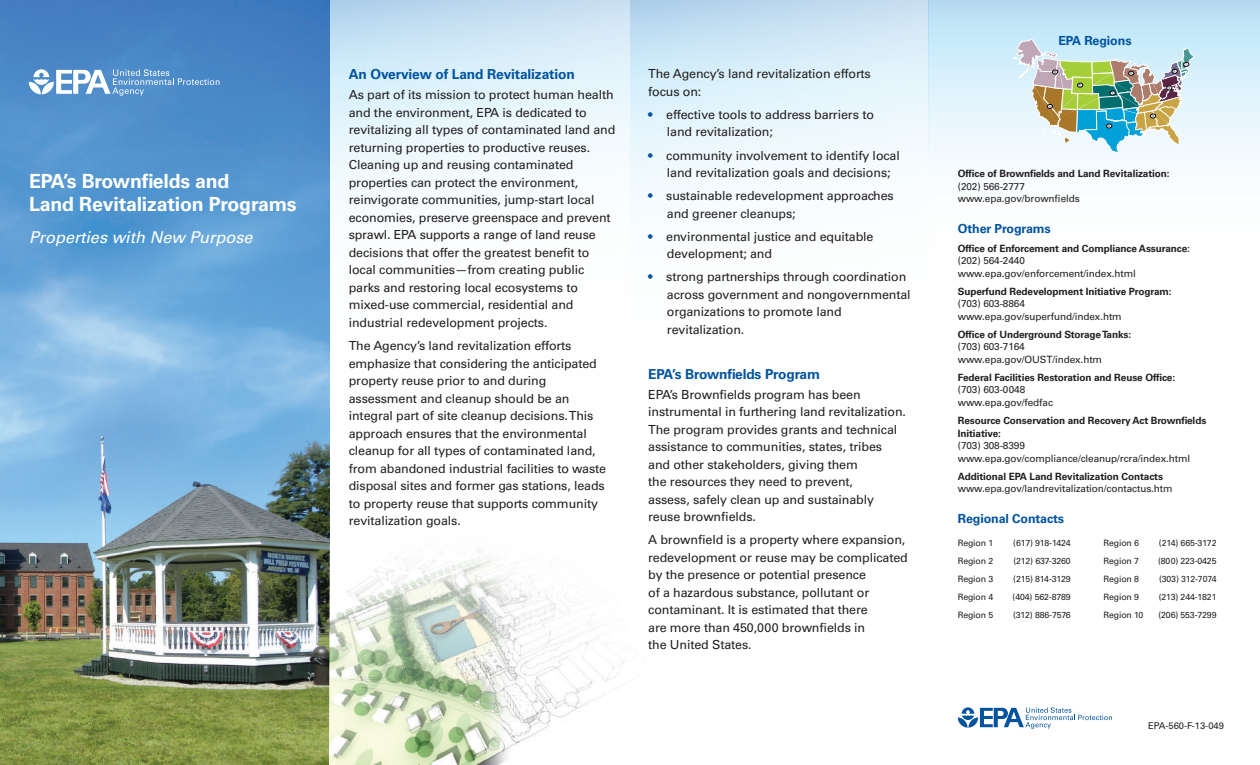
<style>
.page{position:relative;width:1260px;height:765px;background:#fff}
.page>*{position:absolute;margin:0;border:0;box-sizing:border-box;transform-origin:0 0}
.t1{font:700 19.5px/23.5px "Univers LT Std";letter-spacing:-.01em;color:#fff}
.t2{font:italic 16.25px "Univers LT Std";color:#fff}
.t3{font:700 13.75px "Univers LT Std";letter-spacing:-.01em;color:#0153a0}
.t4{font:12.5px/17.5px "Univers LT Std";letter-spacing:-.01em;color:#231f20}
.t5{font:700 12.5px "Univers LT Std";letter-spacing:-.01em;color:#0153a0}
.t6{font:12.5px "Univers LT Std";color:#0153a0}
.t7{font:10px/12.5px "Univers LT Std";letter-spacing:-.01em;color:#231f20}
.t8{font:700 10px/12.5px "Univers LT Std";letter-spacing:-.01em;color:#231f20}
.t9{font:9.38px "Univers LT Std";color:#231f20}
.t10{font:8.75px "Univers LT Std";letter-spacing:-.015em;color:#231f20}
</style>
<div class="page">
<svg style="left:329px;top:0;width:301px;height:531px"></svg>
<svg style="left:630px;top:0;width:299px;height:202px"></svg>
<svg style="left:929px;top:0;width:331px;height:719px"></svg>
<img style="left:0;top:0;width:329px;height:765px">
<svg style="left:29px;top:69px;width:191px;height:27px"></svg>
<img style="left:329px;top:531px;width:296px;height:234px">
<svg style="left:958px;top:707px;width:154px;height:22px"></svg>
<svg style="left:1014px;top:39px;width:180px;height:114px"></svg>
<h1 class="t1" style="left:29px;top:169px;width:269px">EPA’s Brownfields and<br>Land Revitalization Programs</h1>
<h2 class="t2" style="left:29px;top:227px;width:225px">Properties with New Purpose</h2>
<p class="t3" style="left:349px;top:66px;width:227px">An Overview of Land Revitalization</p>
<p class="t4" style="left:349px;top:86px;width:268px">As part of its mission to protect human health and the environment, EPA is dedicated to revitalizing all types of contaminated land and returning properties to productive reuses.<br>Cleaning up and reusing contaminated properties can protect the environment, reinvigorate communities, jump-start local economies, preserve greenspace and prevent sprawl. EPA supports a range of land reuse decisions that offer the greatest benefit to local communities—from creating public parks and restoring local ecosystems to mixed-use commercial, residential and industrial redevelopment projects.</p>
<p class="t4" style="left:349px;top:337px;width:259px">The Agency’s land revitalization efforts emphasize that considering the anticipated property reuse prior to and during assessment and cleanup should be an integral part of site cleanup decisions. This approach ensures that the environmental cleanup for all types of contaminated land, from abandoned industrial facilities to waste disposal sites and former gas stations, leads to property reuse that supports community revitalization goals.</p>
<p class="t4" style="left:648px;top:65px;width:224px">The Agency’s land revitalization efforts focus on:</p>
<p class="t6" style="left:648px;top:107px;width:6px">•</p>
<p class="t6" style="left:648px;top:148px;width:6px">•</p>
<p class="t6" style="left:648px;top:188px;width:6px">•</p>
<p class="t6" style="left:648px;top:229px;width:6px">•</p>
<p class="t6" style="left:648px;top:270px;width:6px">•</p>
<p class="t4" style="left:666px;top:106px;width:209px">effective tools to address barriers to land revitalization;</p>
<p class="t4" style="left:666px;top:146px;width:235px">community involvement to identify local land revitalization goals and decisions;</p>
<p class="t4" style="left:666px;top:187px;width:229px">sustainable redevelopment approaches and greener cleanups;</p>
<p class="t4" style="left:666px;top:228px;width:209px">environmental justice and equitable development; and</p>
<p class="t4" style="left:666px;top:268px;width:246px">strong partnerships through coordination across government and nongovernmental organizations to promote land revitalization.</p>
<p class="t3" style="left:648px;top:366px;width:173px">EPA’s Brownfields Program</p>
<p class="t4" style="left:648px;top:386px;width:259px">EPA’s Brownfields program has been instrumental in furthering land revitalization.<br>The program provides grants and technical assistance to communities, states, tribes and other stakeholders, giving them<br>the resources they need to prevent,<br>assess, safely clean up and sustainably reuse brownfields.</p>
<p class="t4" style="left:648px;top:531px;width:261px">A brownfield is a property where expansion, redevelopment or reuse may be complicated by the presence or potential presence<br>of a hazardous substance, pollutant or contaminant. It is estimated that there<br>are more than 450,000 brownfields in<br>the United States.</p>
<p class="t5" style="left:1058px;top:33px;width:75px">EPA Regions</p>
<p class="t8" style="left:958px;top:168px;width:213px">Office of Brownfields and Land Revitalization:</p>
<p class="t7" style="left:958px;top:180px;width:123px">(202) 566-2777 www.epa.gov/brownfields</p>
<p class="t5" style="left:958px;top:222px;width:94px">Other Programs</p>
<p class="t8" style="left:958px;top:242px;width:234px">Office of Enforcement and Compliance Assurance:</p>
<p class="t7" style="left:958px;top:254px;width:180px">(202) 564-2440 www.epa.gov/enforcement/index.html</p>
<p class="t8" style="left:958px;top:285px;width:215px">Superfund Redevelopment Initiative Program:</p>
<p class="t7" style="left:958px;top:297px;width:165px">(703) 603-8864 www.epa.gov/superfund/index.htm</p>
<p class="t8" style="left:958px;top:328px;width:175px">Office of Underground Storage Tanks:</p>
<p class="t7" style="left:958px;top:341px;width:146px">(703) 603-7164 www.epa.gov/OUST/index.htm</p>
<p class="t8" style="left:958px;top:371px;width:219px">Federal Facilities Restoration and Reuse Office:</p>
<p class="t7" style="left:958px;top:384px;width:97px">(703) 603-0048 www.epa.gov/fedfac</p>
<p class="t8" style="left:958px;top:414px;width:250px">Resource Conservation and Recovery Act Brownfields<br>Initiative:</p>
<p class="t7" style="left:958px;top:439px;width:234px">(703) 308-8399 www.epa.gov/compliance/cleanup/rcra/index.html</p>
<p class="t8" style="left:958px;top:470px;width:207px">Additional EPA Land Revitalization Contacts</p>
<p class="t7" style="left:958px;top:482px;width:216px">www.epa.gov/landrevitalization/contactus.htm</p>
<p class="t5" style="left:958px;top:512px;width:108px">Regional Contacts</p>
<p class="t10" style="left:958px;top:538px;width:37px">Region 1</p>
<p class="t10" style="left:1013px;top:538px;width:59px">(617) 918-1424</p>
<p class="t10" style="left:958px;top:556px;width:37px">Region 2</p>
<p class="t10" style="left:1013px;top:556px;width:59px">(212) 637-3260</p>
<p class="t10" style="left:958px;top:574px;width:37px">Region 3</p>
<p class="t10" style="left:1013px;top:574px;width:59px">(215) 814-3129</p>
<p class="t10" style="left:958px;top:592px;width:37px">Region 4</p>
<p class="t10" style="left:1013px;top:592px;width:60px">(404) 562-8789</p>
<p class="t10" style="left:958px;top:610px;width:37px">Region 5</p>
<p class="t10" style="left:1013px;top:610px;width:59px">(312) 886-7576</p>
<p class="t10" style="left:1104px;top:538px;width:37px">Region 6</p>
<p class="t10" style="left:1159px;top:538px;width:59px">(214) 665-3172</p>
<p class="t10" style="left:1104px;top:556px;width:37px">Region 7</p>
<p class="t10" style="left:1158px;top:556px;width:60px">(800) 223-0425</p>
<p class="t10" style="left:1104px;top:574px;width:37px">Region 8</p>
<p class="t10" style="left:1159px;top:574px;width:59px">(303) 312-7074</p>
<p class="t10" style="left:1104px;top:592px;width:37px">Region 9</p>
<p class="t10" style="left:1159px;top:592px;width:59px">(213) 244-1821</p>
<p class="t10" style="left:1104px;top:610px;width:41px">Region 10</p>
<p class="t10" style="left:1158px;top:610px;width:60px">(206) 553-7299</p>
<p class="t9" style="left:1148px;top:720px;width:77px">EPA-560-F-13-049</p>
</div>
